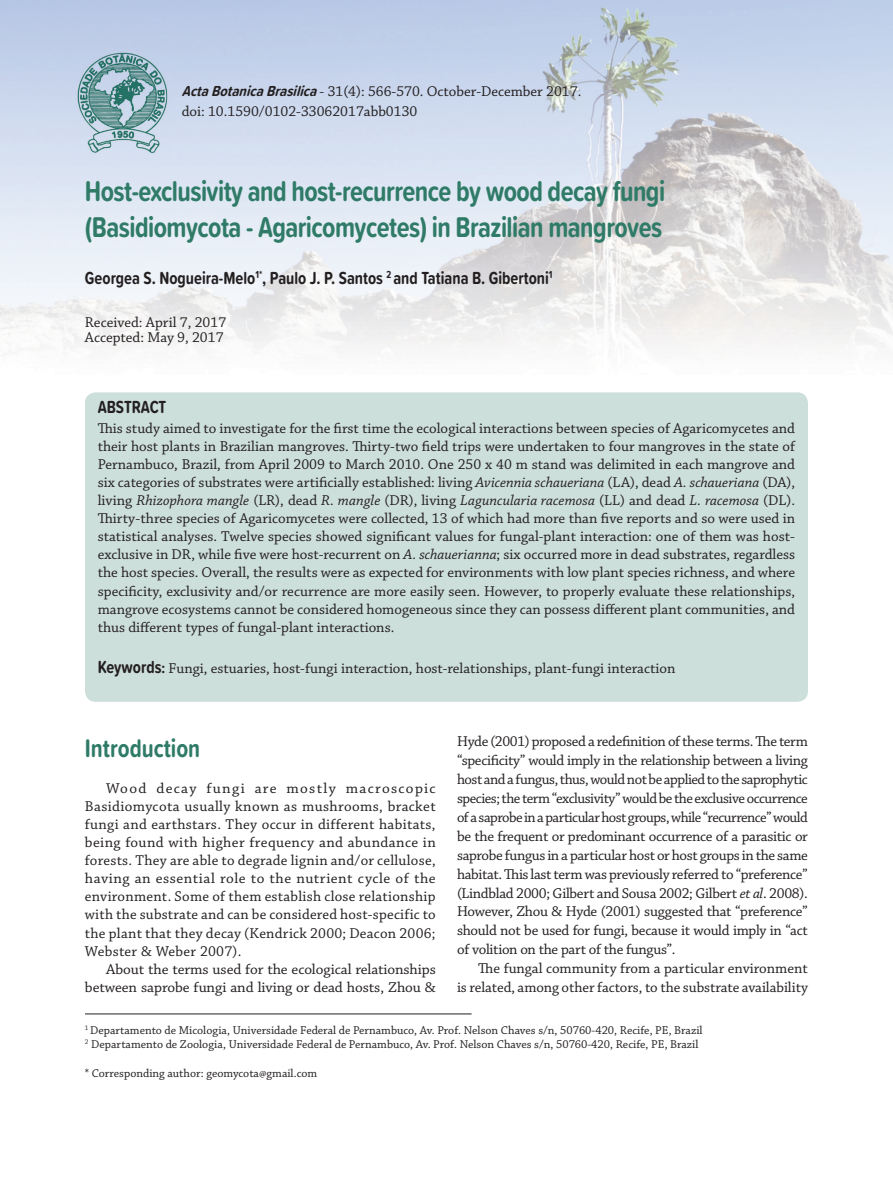
<style>
.page{position:relative;width:893px;height:1191px;background:#fff}
.page>*{position:absolute;margin:0;border:0;box-sizing:border-box;transform-origin:0 0}
.t1{font:700 29.7px/36px "Proxima Soft Cond";letter-spacing:-.02em;color:#2f7b67;scale:.91 1}
.t2{font:700 26.4px "Proxima Soft Cond";color:#2f7b67;scale:.91 1}
.t3{font:700 18.15px "Proxima Soft Cond";color:#231f20;scale:.91 1}
.t4{font:15px/18px "Chaparral Pro";color:#231f20;text-align:justify}
.t5{font:12px/14.4px "Chaparral Pro";color:#231f20}
.s1{font-family:"Proxima Soft Cond";font-weight:700;font-style:italic}
.s2{font-style:italic}
.s3{font-family:"Proxima Soft Cond";font-weight:700;font-size:18.15px}
.s4{font-family:"Proxima Soft Cond";font-weight:700}
</style>
<div class="page">
<img style="left:0;top:0;width:893px;height:94px">
<img style="left:158px;top:94px;width:735px;height:254px">
<img style="left:75px;top:47px;width:95px;height:112px">
<div style="left:85px;top:392px;width:723px;height:310px;background:#cddfdb;border-radius:11px"></div>
<hr style="left:85px;top:1013px;width:387px;height:1px;background:#231f20">
<p class="t4" style="left:182px;top:82px;width:401px"><span class="s1">ActaBotanicaBrasilica</span>- 31(4): 566-570. October-December 2017.</p>
<p class="t4" style="left:182px;top:103px;width:237px">doi: 10.1590/0102-33062017abb0130</p>
<h1 class="t1" style="left:85px;top:172px;width:639px">Host-exclusivity and host-recurrence by wood decay fungi (Basidiomycota - Agaricomycetes) in Brazilian mangroves</h1>
<p class="t3" style="left:85px;top:264px;width:515px">Georgea S. Nogueira-Melo<sup>1*</sup>, Paulo J. P. Santos <sup>2</sup> and Tatiana B. Gibertoni<sup>1</sup></p>
<p class="t4" style="left:85px;top:315px;width:143px;line-height:15px">Received: April 7, 2017<br>Accepted: May 9, 2017</p>
<p class="t3" style="left:98px;top:393px;width:77px">ABSTRACT</p>
<p class="t4" style="left:98px;top:420px;width:699px">This study aimed to investigate for the first time the ecological interactions between species of Agaricomycetes and their host plants in Brazilian mangroves. Thirty-two field trips were undertaken to four mangroves in the state of Pernambuco, Brazil, from April 2009 to March 2010. One 250 x 40 m stand was delimited in each mangrove and six categories of substrates were artificially established: living <span class="s2">Avicennia schaueriana</span> (LA), dead <span class="s2">A. schaueriana</span> (DA), living <span class="s2">Rhizophora mangle</span> (LR), dead <span class="s2">R. mangle</span> (DR), living <span class="s2">Laguncularia racemosa</span> (LL) and dead <span class="s2">L. racemosa</span> (DL).<br>Thirty-three species of Agaricomycetes were collected, 13 of which had more than five reports and so were used in statistical analyses. Twelve species showed significant values for fungal-plant interaction: one of them was host&shy;exclusive in DR, while five were host-recurrent on <span class="s2">A. schauerianna</span>; six occurred more in dead substrates, regardless the host species. Overall, the results were as expected for environments with low plant species richness, and where specificity, exclusivity and/or recurrence are more easily seen. However, to properly evaluate these relationships, mangrove ecosystems cannot be considered homogeneous since they can possess different plant communities, and thus different types of fungal-plant interactions.</p>
<p class="t4" style="left:98px;top:659px;width:579px"><span class="s3">Keywords</span><span class="s4">:</span> Fungi, estuaries, host-fungi interaction, host-relationships, plant-fungi interaction</p>
<p class="t4" style="left:457px;top:732px;width:352px;line-height:18.9px">Hyde (2001) proposed a redefinition of these terms. The term “specificity” would imply in the relationship between a living host and a fungus, thus, would not be applied to the saprophytic species; the term “exclusivity” would be the exclusive occurrence of a saprobe in a particular host groups, while “recurrence” would be the frequent or predominant occurrence of a parasitic or saprobe fungus in a particular host or host groups in the same habitat. This last term was previously referred to “preference” (Lindblad 2000; Gilbert and Sousa 2002; Gilbert <span class="s2">et al</span>. 2008).<br>However, Zhou &amp; Hyde (2001) suggested that “preference” should not be used for fungi, because it would imply in “act of volition on the part of the fungus”.</p>
<p class="t4" style="left:457px;top:959px;width:352px;line-height:18.9px;text-align:right">The fungal community from a particular environment<br>is related, among other factors, to the substrate availability</p>
<p class="t5" style="left:85px;top:1023px;width:619px"><sup>1</sup> Departamento de Micologia, Universidade Federal de Pernambuco, Av. Prof. Nelson Chaves s/n, 50760-420, Recife, PE, Brazil<br><sup>2</sup> Departamento de Zoologia, Universidade Federal de Pernambuco, Av. Prof. Nelson Chaves s/n, 50760-420, Recife, PE, Brazil</p>
<p class="t5" style="left:85px;top:1066px;width:234px">* Corresponding author: geomycota@gmail.com</p>
<h2 class="t2" style="left:85px;top:728px;width:128px">Introduction</h2>
<p class="t4" style="left:85px;top:780px;width:352px;text-indent:21px">Wood decay fungi are mostly macroscopic Basidiomycota usually known as mushrooms, bracket fungi and earthstars. They occur in different habitats, being found with higher frequency and abundance in forests. They are able to degrade lignin and/or cellulose, having an essential role to the nutrient cycle of the environment. Some of them establish close relationship with the substrate and can be considered host-specific to the plant that they decay (Kendrick 2000; Deacon 2006; Webster &amp; Weber 2007).</p>
<p class="t4" style="left:85px;top:960px;width:352px;text-align:right">About the terms used for the ecological relationships between saprobe fungi and living or dead hosts, Zhou &amp;</p>
</div>
